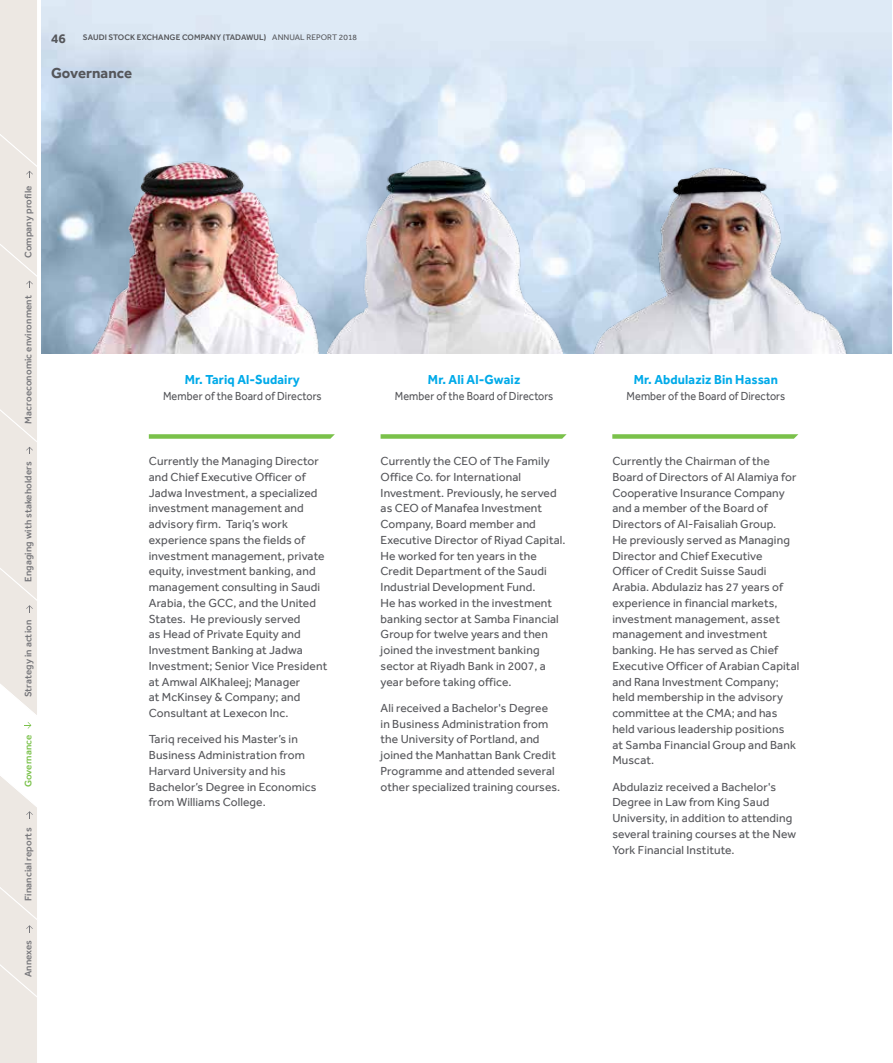
<style>
.page{position:relative;width:893px;height:1063px;background:#fff}
.page>*{position:absolute;margin:0;border:0;box-sizing:border-box;transform-origin:0 0}
.t1{font:700 15px "Effra";letter-spacing:.005em;color:#55565a}
.t2{font:700 13.5px "Effra";letter-spacing:.01em;color:#00aae9;scale:.95 1}
.t3{font:700 13.5px "Effra";color:#55565a}
.t4{font:12px/15.8px "Effra";letter-spacing:.01em;color:#55565a}
.t5{font:12px "Effra";letter-spacing:.01em;color:#55565a;scale:.9 1}
.t6{font:500 9.75px "Effra";letter-spacing:.01em;color:#77777b}
.t7{font:500 9.75px "Effra";letter-spacing:.01em;color:#7ac14a}
.t8{font:500 8.25px "Effra";letter-spacing:.01em;color:#55565a}
.s1{font-weight:400}
</style>
<div class="page">
<img style="left:90px;top:154px;width:228px;height:200px">
<img style="left:327px;top:159px;width:236px;height:195px">
<img style="left:587px;top:166px;width:263px;height:188px">
<svg style="left:149px;top:434px;width:186px;height:5px"></svg>
<svg style="left:381px;top:434px;width:186px;height:5px"></svg>
<svg style="left:612px;top:434px;width:186px;height:5px"></svg>
<svg style="left:0;top:0;width:37px;height:1063px;background:#eee9e5"></svg>
<p class="t3" style="left:51px;top:30px;width:16px">46</p>
<p class="t8" style="left:83px;top:32px;width:276px">SAUDI STOCK EXCHANGE COMPANY (TADAWUL) <span class="s1">ANNUAL REPORT 2018</span></p>
<p class="t1" style="left:51px;top:64px;width:83px">Governance</p>
<p class="t6" style="left:22px;top:258px;width:74px;rotate:-90deg">Company profile</p>
<p class="t6" style="left:22px;top:424px;width:130px;rotate:-90deg">Macroeconomic environment</p>
<p class="t6" style="left:22px;top:582px;width:122px;rotate:-90deg">Engaging with stakeholders</p>
<p class="t6" style="left:22px;top:697px;width:79px;rotate:-90deg">Strategy in action</p>
<p class="t7" style="left:22px;top:787px;width:54px;rotate:-90deg">Governance</p>
<p class="t6" style="left:22px;top:901px;width:75px;rotate:-90deg">Financial reports</p>
<p class="t6" style="left:22px;top:977px;width:39px;rotate:-90deg">Annexes</p>
<p class="t2" style="left:185px;top:371px;width:123px">Mr. Tariq Al-Sudairy</p>
<p class="t5" style="left:163px;top:389px;width:178px">Member of the Board of Directors</p>
<p class="t4" style="left:149px;top:453px;width:180px">Currently the Managing Director and Chief Executive Officer of<br>Jadwa Investment, a specialized investment management and advisory firm. Tariq’s work experience spans the fields of investment management, private equity, investment banking, and management consulting in Saudi<br>Arabia, the GCC, and the United<br>States. He previously served<br>as Head of Private Equity and<br>Investment Banking at Jadwa<br>Investment; Senior Vice President at Amwal AlKhaleej; Manager<br>at McKinsey &amp; Company; and<br>Consultant at Lexecon Inc.</p>
<p class="t4" style="left:149px;top:731px;width:169px">Tariq received his Master’s in<br>Business Administration from<br>Harvard University and his<br>Bachelor’s Degree in Economics from Williams College.</p>
<p class="t2" style="left:428px;top:371px;width:99px">Mr. Ali Al-Gwaiz</p>
<p class="t5" style="left:395px;top:389px;width:178px">Member of the Board of Directors</p>
<p class="t4" style="left:381px;top:453px;width:187px">Currently the CEO of The Family<br>Office Co. for International<br>Investment. Previously, he served as CEO of Manafea Investment<br>Company, Board member and<br>Executive Director of Riyad Capital.<br>He worked for ten years in the<br>Credit Department of the Saudi<br>Industrial Development Fund.<br>He has worked in the investment banking sector at Samba Financial<br>Group for twelve years and then joined the investment banking sector at Riyadh Bank in 2007, a year before taking office.</p>
<p class="t4" style="left:381px;top:700px;width:181px">Ali received a Bachelor's Degree in Business Administration from the University of Portland, and joined the Manhattan Bank Credit Programme and attended several other specialized training courses.</p>
<p class="t2" style="left:634px;top:371px;width:153px">Mr. Abdulaziz Bin Hassan</p>
<p class="t5" style="left:627px;top:389px;width:178px">Member of the Board of Directors</p>
<p class="t4" style="left:612px;top:453px;width:188px">Currently the Chairman of the<br>Board of Directors of Al Alamiya for<br>Cooperative Insurance Company and a member of the Board of<br>Directors of Al-Faisaliah Group.<br>He previously served as Managing<br>Director and Chief Executive<br>Officer of Credit Suisse Saudi<br>Arabia. Abdulaziz has 27 years of experience in financial markets, investment management, asset management and investment banking. He has served as Chief<br>Executive Officer of Arabian Capital and Rana Investment Company; held membership in the advisory committee at the CMA; and has held various leadership positions<br>at Samba Financial Group and Bank<br>Muscat.</p>
<p class="t4" style="left:612px;top:779px;width:185px">Abdulaziz received a Bachelor's<br>Degree in Law from King Saud<br>University, in addition to attending several training courses at the New<br>York Financial Institute.</p>
</div>
